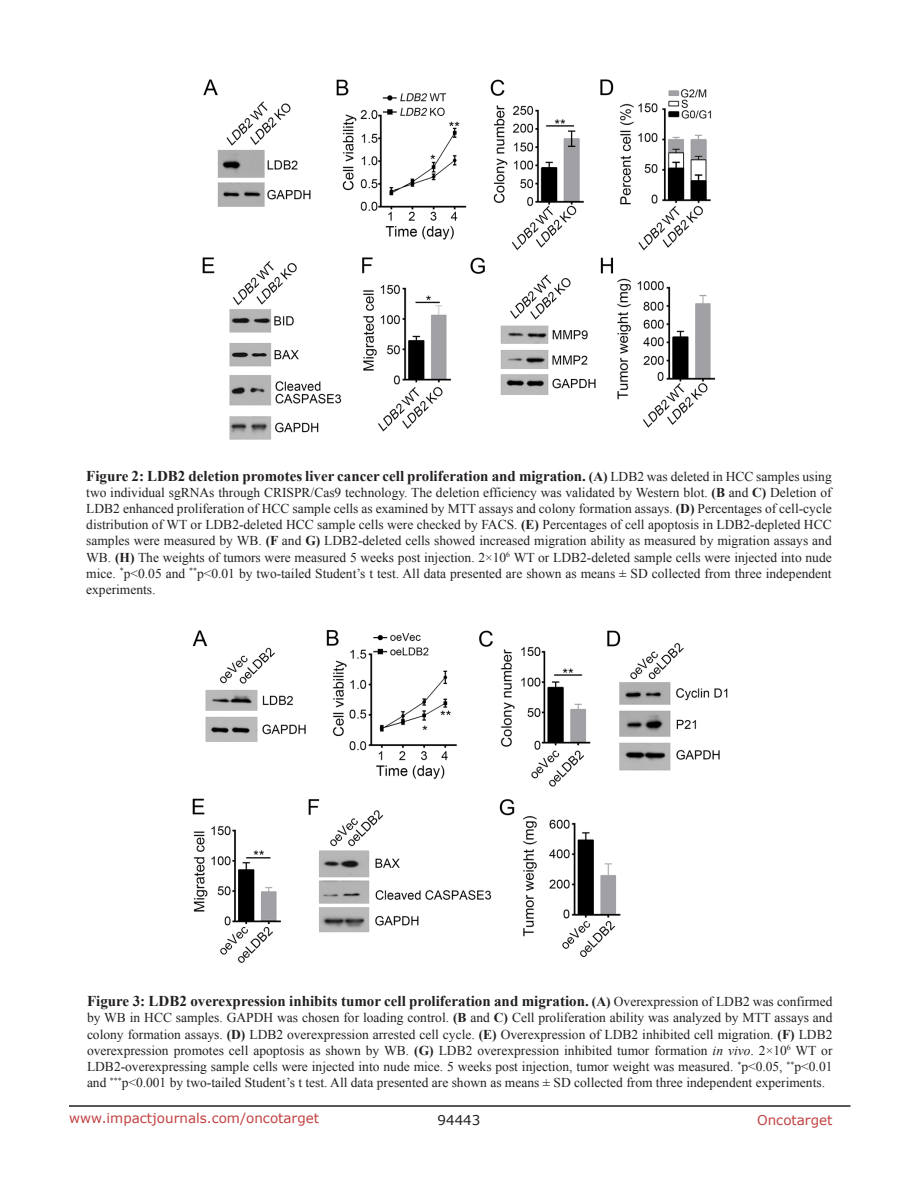
<style>
.page{position:relative;width:918px;height:1188px;background:#fff}
.page>*{position:absolute;margin:0;border:0;box-sizing:border-box;transform-origin:0 0}
.figuretext{font:700 15px "Times New Roman";color:#231f20}
.figuretext-2{font:13.5px/16.2px "Times New Roman";color:#231f20;text-align:justify}
.t1{font:13.5px "Verdana";color:#c24141}
.t2{font:13.5px "Verdana";color:#231f20}
.s1{font-size:13.5px}
.s2{font-weight:400;font-size:13.5px}
.s3{font-weight:700}
.s4{font-style:italic}
</style>
<div class="page">
<hr style="left:69px;top:1105px;width:781px;height:2px;background:#231f20">
<img style="left:202px;top:79px;width:514px;height:361px">
<img style="left:192px;top:630px;width:536px;height:333px">
<p class="figuretext" style="left:86px;top:465px;width:747px">Figure 2: LDB2 deletion promotes liver cancer cell proliferation and migration. <span class="s1">(A)</span> <span class="s2">LDB2 was deleted in HCC samples using</span></p>
<p class="figuretext-2" style="left:86px;top:484px;width:747px">two individual sgRNAs through CRISPR/Cas9 technology. The deletion efficiency was validated by Western blot. <span class="s3">(B</span> and <span class="s3">C)</span> Deletion of LDB2 enhanced proliferation of HCC sample cells as examined by MTT assays and colony formation assays. <span class="s3">(D)</span> Percentages of cell-cycle distribution of WT or LDB2-deleted HCC sample cells were checked by FACS. <span class="s3">(E)</span> Percentages of cell apoptosis in LDB2-depleted HCC samples were measured by WB. <span class="s3">(F</span> and <span class="s3">G)</span> LDB2-deleted cells showed increased migration ability as measured by migration assays and WB. <span class="s3">(H)</span> The weights of tumors were measured 5 weeks post injection. 2×10<sup>6</sup> WT or LDB2-deleted sample cells were injected into nude mice. <sup>*</sup>p&lt;0.05 and <sup>**</sup>p&lt;0.01 by two-tailed Student’s t test. All data presented are shown as means ± SD collected from three independent experiments.</p>
<p class="figuretext" style="left:87px;top:991px;width:747px">Figure 3: LDB2 overexpression inhibits tumor cell proliferation and migration. <span class="s1">(A)</span> <span class="s2">Overexpression of LDB2 was confirmed</span></p>
<p class="figuretext-2" style="left:87px;top:1010px;width:747px">by WB in HCC samples. GAPDH was chosen for loading control. <span class="s3">(B</span> and <span class="s3">C)</span> Cell proliferation ability was analyzed by MTT assays and colony formation assays. <span class="s3">(D)</span> LDB2 overexpression arrested cell cycle. <span class="s3">(E)</span> Overexpression of LDB2 inhibited cell migration. <span class="s3">(F)</span> LDB2 overexpression promotes cell apoptosis as shown by WB. <span class="s3">(G)</span> LDB2 overexpression inhibited tumor formation <span class="s4">in vivo</span>. 2×10<sup>6</sup> WT or LDB2-overexpressing sample cells were injected into nude mice. 5 weeks post injection, tumor weight was measured. <sup>*</sup>p&lt;0.05, <sup>**</sup>p&lt;0.01 and <sup>***</sup>p&lt;0.001 by two-tailed Student’s t test. All data presented are shown as means ± SD collected from three independent experiments.</p>
<p class="t1" style="left:69px;top:1109px;width:252px">www.impactjournals.com/oncotarget</p>
<p class="t2" style="left:438px;top:1111px;width:44px">94443</p>
<p class="t1" style="left:757px;top:1111px;width:77px">Oncotarget</p>
</div>
